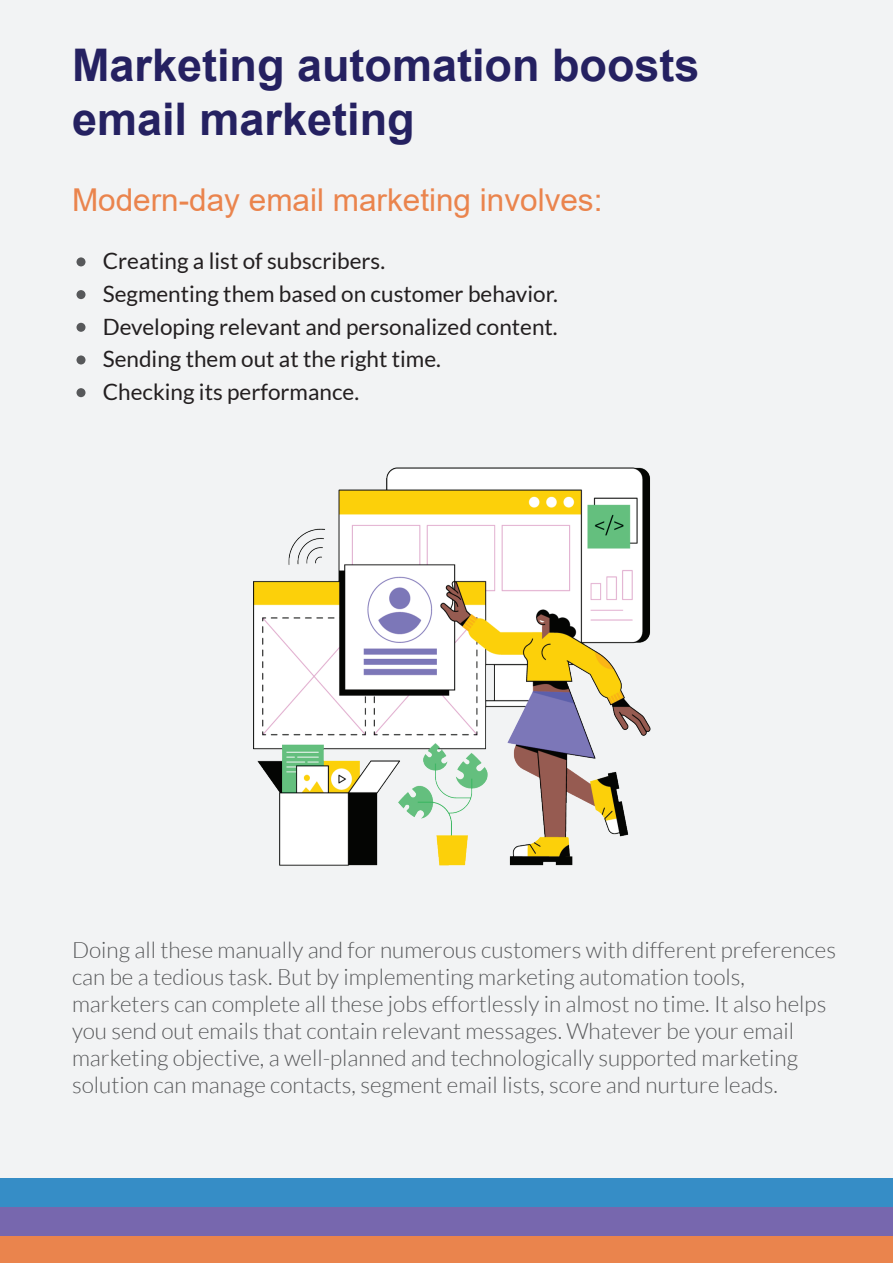
<style>
.page{position:relative;width:893px;height:1263px;background:#f2f3f4}
.page>*{position:absolute;margin:0;border:0;box-sizing:border-box;transform-origin:0 0}
.t1{font:700 45px/54px "Arial";color:#252161}
.t2{font:31.5px "Arial";color:#ea844d}
.t3{font:300 22.5px/27px "Lato";color:#57585a}
.t4{font:22.5px/32.7px "Lato";color:#231f20}
</style>
<div class="page">
<div style="left:0;top:1235px;width:893px;height:28px;background:#ea844d"></div>
<div style="left:0;top:1207px;width:893px;height:28px;background:#7767ae"></div>
<div style="left:0;top:1178px;width:893px;height:29px;background:#368dc6"></div>
<div style="left:77px;top:257px;width:9px;height:9px;background:#57585a;border-radius:50%"></div>
<div style="left:77px;top:290px;width:9px;height:9px;background:#57585a;border-radius:50%"></div>
<div style="left:77px;top:323px;width:9px;height:9px;background:#57585a;border-radius:50%"></div>
<div style="left:77px;top:355px;width:9px;height:9px;background:#57585a;border-radius:50%"></div>
<div style="left:77px;top:388px;width:9px;height:9px;background:#57585a;border-radius:50%"></div>
<img style="left:253px;top:467px;width:398px;height:399px">
<h1 class="t1" style="left:72px;top:39px;width:629px">Marketing automation boosts email marketing</h1>
<h2 class="t2" style="left:72px;top:178px;width:532px">Modern-day email marketing involves:</h2>
<p class="t4" style="left:103px;top:245px;width:457px">Creating a list of subscribers.<br>Segmenting them based on customer behavior.<br>Developing relevant and personalized content.<br>Sending them out at the right time.<br>Checking its performance.</p>
<p class="t3" style="left:72px;top:937px;width:765px">Doing all these manually and for numerous customers with different preferences can be a tedious task. But by implementing marketing automation tools, marketers can complete all these jobs effortlessly in almost no time. It also helps you send out emails that contain relevant messages. Whatever be your email marketing objective, a well-planned and technologically supported marketing solution can manage contacts, segment email lists, score and nurture leads.</p>
</div>
